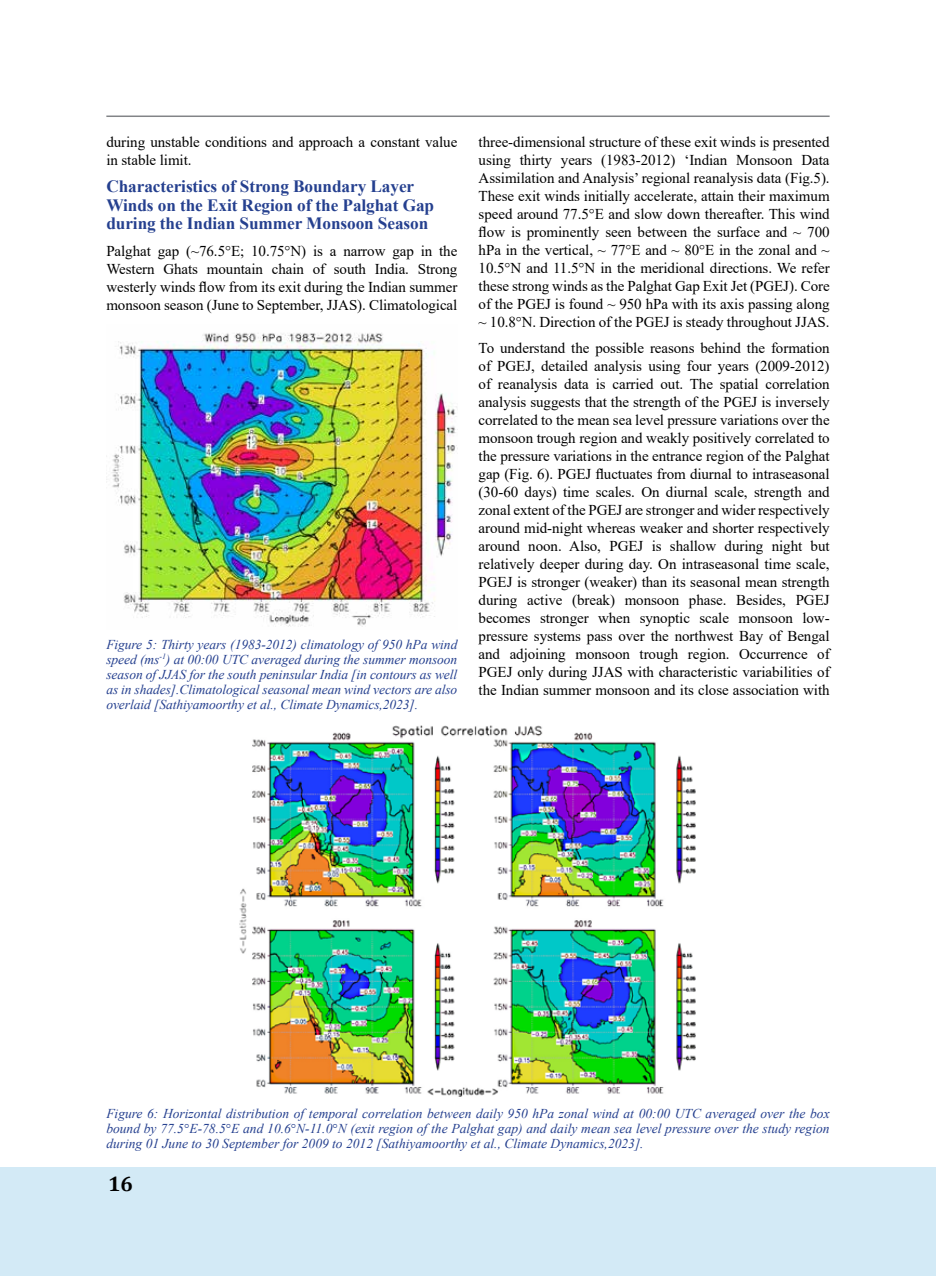
<style>
.page{position:relative;width:936px;height:1276px;background:#fff}
.page>*{position:absolute;margin:0;border:0;box-sizing:border-box;transform-origin:0 0}
.t1{font:700 21px "Cambria";color:#000}
.t2{font:700 17.25px/18.8px "Times New Roman";letter-spacing:-.005em;color:#25408f}
.t3{font:15px/18px "Times New Roman";letter-spacing:-.005em;color:#000;text-align:justify}
.t4{font:italic 13.5px/15px "Times New Roman";color:#25408f;text-align:justify}
</style>
<div class="page">
<img style="left:239px;top:725px;width:457px;height:372px">
<img style="left:106px;top:332px;width:351px;height:295px">
<div style="left:0;top:1167px;width:935px;height:109px;background:#d3eaf6"></div>
<hr style="left:106px;top:115px;width:723px;height:2px;background:#828487">
<p class="t3" style="left:106px;top:132px;width:352px">during unstable conditions and approach a constant value in stable limit.</p>
<p class="t2" style="left:106px;top:176px;width:329px">Characteristics of Strong Boundary Layer<br>Winds on the Exit Region of the Palghat Gap during the Indian Summer Monsoon Season</p>
<p class="t3" style="left:106px;top:241px;width:352px">Palghat gap (~76.5°E; 10.75°N) is a narrow gap in the Western Ghats mountain chain of south India. Strong westerly winds flow from its exit during the Indian summer monsoon season (June to September, JJAS). Climatological</p>
<p class="t4" style="left:106px;top:636px;width:352px">Figure 5: Thirty years (1983-2012) climatology of 950 hPa wind speed (ms<sup>-1</sup>) at 00:00 UTC averaged during the summer monsoon season of JJAS for the south peninsular India [in contours as well as in shades].Climatological seasonal mean wind vectors are also overlaid [Sathiyamoorthy et al., Climate Dynamics,2023].</p>
<p class="t3" style="left:478px;top:132px;width:352px">three-dimensional structure of these exit winds is presented using thirty years (1983-2012) ‘Indian Monsoon Data Assimilation and Analysis’ regional reanalysis data (Fig.5).<br>These exit winds initially accelerate, attain their maximum speed around 77.5°E and slow down thereafter. This wind flow is prominently seen between the surface and ~ 700 hPa in the vertical, ~ 77°E and ~ 80°E in the zonal and ~ 10.5°N and 11.5°N in the meridional directions. We refer these strong winds as the Palghat Gap Exit Jet (PGEJ). Core of the PGEJ is found ~ 950 hPa with its axis passing along ~ 10.8°N. Direction of the PGEJ is steady throughout JJAS.</p>
<p class="t3" style="left:478px;top:338px;width:352px">To understand the possible reasons behind the formation of PGEJ, detailed analysis using four years (2009-2012) of reanalysis data is carried out. The spatial correlation analysis suggests that the strength of the PGEJ is inversely correlated to the mean sea level pressure variations over the monsoon trough region and weakly positively correlated to the pressure variations in the entrance region of the Palghat gap (Fig. 6). PGEJ fluctuates from diurnal to intraseasonal (30-60 days) time scales. On diurnal scale, strength and zonal extent of the PGEJ are stronger and wider respectively around mid-night whereas weaker and shorter respectively around noon. Also, PGEJ is shallow during night but relatively deeper during day. On intraseasonal time scale, PGEJ is stronger (weaker) than its seasonal mean strength during active (break) monsoon phase. Besides, PGEJ becomes stronger when synoptic scale monsoon low&shy;pressure systems pass over the northwest Bay of Bengal and adjoining monsoon trough region. Occurrence of PGEJ only during JJAS with characteristic variabilities of the Indian summer monsoon and its close association with</p>
<p class="t4" style="left:106px;top:1106px;width:724px">Figure 6: Horizontal distribution of temporal correlation between daily 950 hPa zonal wind at 00:00 UTC averaged over the box bound by 77.5 E-78.5 E and 10.6 N-11.0 N (exit region of the Palghat gap) and daily mean sea level pressure over the study region during 01 June to 30 September for 2009 to 2012 [Sathiyamoorthy et al., Climate Dynamics,2023].</p>
<h1 class="t1" style="left:108px;top:1169px;width:26px">16</h1>
</div>
